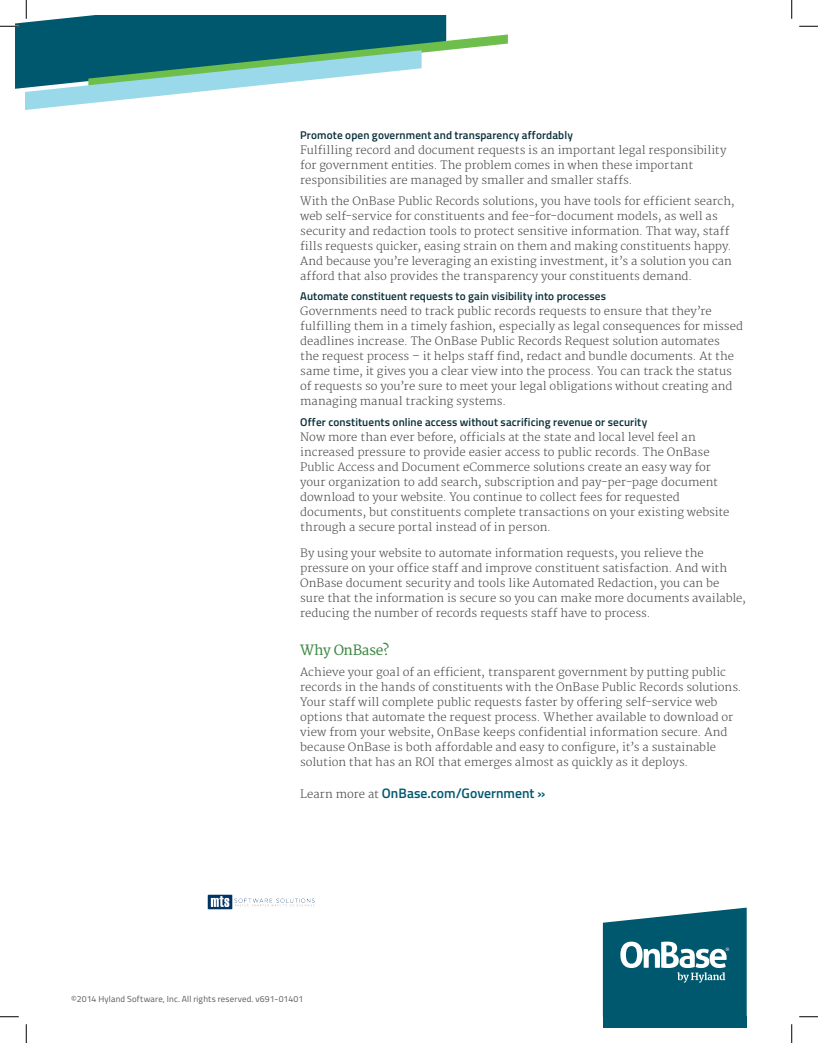
<style>
.page{position:relative;width:818px;height:1043px;background:#fff}
.page>*{position:absolute;margin:0;border:0;box-sizing:border-box;transform-origin:0 0}
.t1{font:600 13.75px "Titillium";color:#00586f}
.t2{font:13.75px "Merriweather";letter-spacing:-.03em;color:#3b863f}
.t3{font:300 11.25px/15px "Merriweather";color:#4b4c4d}
.t4{font:600 11.25px "Titillium";letter-spacing:.01em;color:#0a2f3a}
.t5{font:8.75px "Titillium";letter-spacing:.02em;color:#57585a}
.s1{font-family:"Merriweather";font-weight:300;font-size:11.25px;color:#464748}
</style>
<div class="page">
<svg style="left:603px;top:907px;width:143px;height:109px"></svg>
<div style="left:603px;top:1016px;width:143px;height:12px;background:#00586f"></div>
<svg style="left:799px;top:25px;width:19px;height:2px"></svg>
<svg style="left:0;top:1016px;width:19px;height:1px"></svg>
<svg style="left:799px;top:1016px;width:19px;height:1px"></svg>
<svg style="left:0;top:0;width:508px;height:110px"></svg>
<svg style="left:25px;top:1024px;width:2px;height:18px"></svg>
<svg style="left:791px;top:0;width:1px;height:19px"></svg>
<svg style="left:791px;top:1024px;width:1px;height:18px"></svg>
<img style="left:207px;top:894px;width:108px;height:16px">
<p class="t4" style="left:300px;top:127px;width:274px">Promote open government and transparency affordably</p>
<p class="t3" style="left:300px;top:143px;width:427px">Fulfilling record and document requests is an important legal responsibility for government entities. The problem comes in when these important responsibilities are managed by smaller and smaller staffs.</p>
<p class="t3" style="left:300px;top:194px;width:436px">With the OnBase Public Records solutions, you have tools for efficient search, web self-service for constituents and fee-for-document models, as well as security and redaction tools to protect sensitive information. That way, staff fills requests quicker, easing strain on them and making constituents happy.<br>And because you’re leveraging an existing investment, it’s a solution you can afford that also provides the transparency your constituents demand.</p>
<p class="t4" style="left:300px;top:288px;width:307px">Automate constituent requests to gain visibility into processes</p>
<p class="t3" style="left:300px;top:304px;width:444px">Governments need to track public records requests to ensure that they’re fulfilling them in a timely fashion, especially as legal consequences for missed deadlines increase. The OnBase Public Records Request solution automates<br>the request process – it helps staff find, redact and bundle documents. At the same time, it gives you a clear view into the process. You can track the status of requests so you’re sure to meet your legal obligations without creating and managing manual tracking systems.</p>
<p class="t4" style="left:300px;top:414px;width:348px">Offer constituents online access without sacrificing revenue or security</p>
<p class="t3" style="left:300px;top:430px;width:430px">Now more than ever before, officials at the state and local level feel an increased pressure to provide easier access to public records. The OnBase Public Access and Document eCommerce solutions create an easy way for your organization to add search, subscription and pay-per-page document download to your website. You continue to collect fees for requested documents, but constituents complete transactions on your existing website through a secure portal instead of in person.</p>
<p class="t3" style="left:300px;top:546px;width:447px">By using your website to automate information requests, you relieve the pressure on your office staff and improve constituent satisfaction. And with OnBase document security and tools like Automated Redaction, you can be sure that the information is secure so you can make more documents available, reducing the number of records requests staff have to process.</p>
<p class="t2" style="left:300px;top:642px;width:91px">Why OnBase?</p>
<p class="t3" style="left:300px;top:664px;width:443px">Achieve your goal of an efficient, transparent government by putting public records in the hands of constituents with the OnBase Public Records solutions.<br>Your staff will complete public requests faster by offering self-service web options that automate the request process. Whether available to download or view from your website, OnBase keeps confidential information secure. And because OnBase is both affordable and easy to configure, it’s a sustainable solution that has an ROI that emerges almost as quickly as it deploys.</p>
<p class="t1" style="left:300px;top:783px;width:247px"><span class="s1">Learn more at</span> OnBase.com/Government »</p>
<p class="t5" style="left:71px;top:992px;width:233px">©2014 Hyland Software, Inc. All rights reserved. v691-01401</p>
</div>
